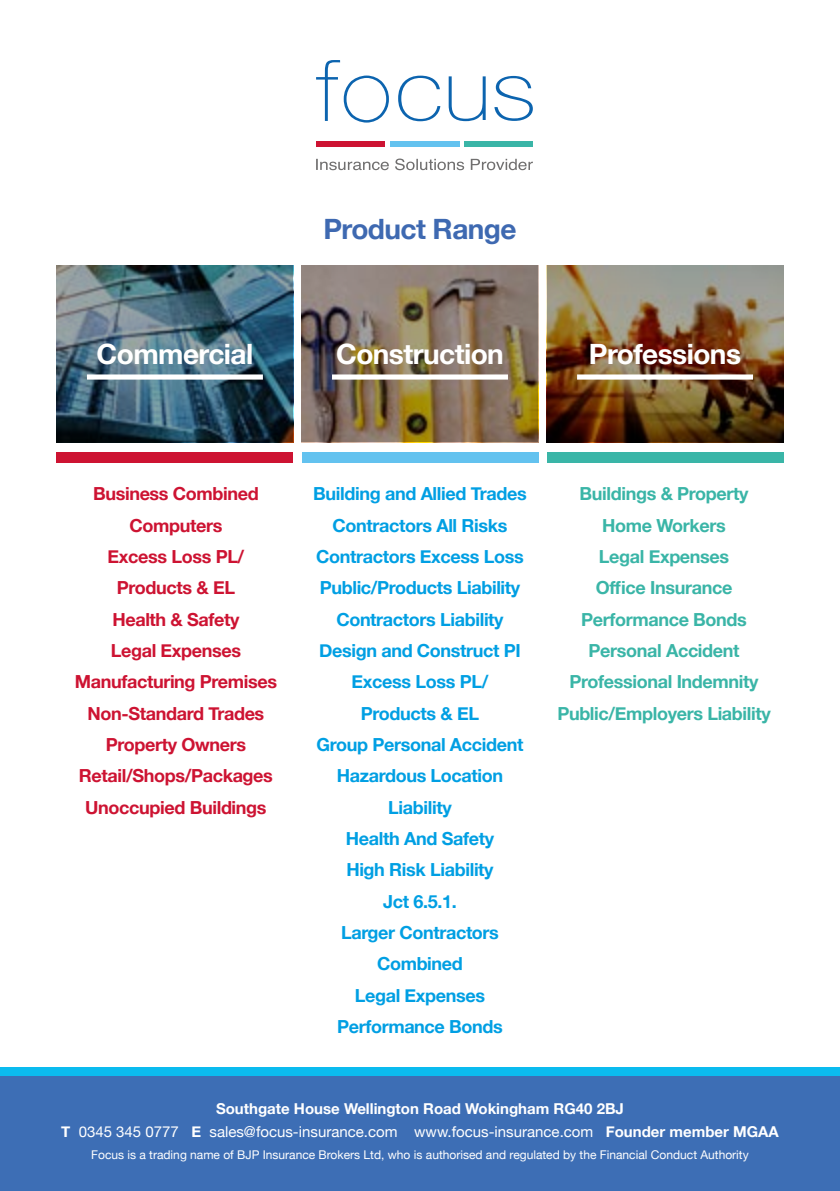
<style>
.page{position:relative;width:840px;height:1191px;background:#fff}
.page>*{position:absolute;margin:0;border:0;box-sizing:border-box;transform-origin:0 0}
.t1{font:700 28px "Helvetica Neue";letter-spacing:-.02em;color:#fff}
.t2{font:700 28px "Helvetica Neue";letter-spacing:-.02em;color:#3e69b1}
.t3{font:700 18px/31.4px "Helvetica Neue";letter-spacing:-.02em;color:#009fe3;text-align:center}
.t4{font:700 18px/31.4px "Helvetica Neue";letter-spacing:-.02em;color:#cd1332;text-align:center}
.t5{font:700 18px/31.4px "Helvetica Neue";letter-spacing:-.02em;color:#3ab5a7;text-align:center}
.t6{font:700 15px/22.4px "Helvetica Neue";color:#fff;text-align:center}
.t7{font:12px "Helvetica Neue";color:#fff}
.s1{font-weight:400}
</style>
<div class="page">
<div style="left:0;top:1067px;width:839px;height:124px;background:#0bbbef"></div>
<div style="left:0;top:1076px;width:839px;height:115px;background:#3d6eb5"></div>
<svg style="left:398px;top:76px;width:42px;height:45px"></svg>
<svg style="left:448px;top:76px;width:37px;height:45px"></svg>
<svg style="left:494px;top:76px;width:38px;height:45px"></svg>
<svg style="left:316px;top:60px;width:72px;height:63px"></svg>
<div style="left:316px;top:141px;width:69px;height:5px;background:#cd1332"></div>
<div style="left:463px;top:141px;width:69px;height:5px;background:#3ab5a7"></div>
<div style="left:389px;top:141px;width:70px;height:5px;background:#63c2ef"></div>
<svg style="left:316px;top:158px;width:216px;height:12px"></svg>
<img style="left:301px;top:266px;width:236px;height:176px">
<img style="left:546px;top:266px;width:236px;height:176px">
<img style="left:57px;top:266px;width:236px;height:176px">
<div style="left:57px;top:452px;width:236px;height:10px;background:#cd1332"></div>
<div style="left:301px;top:452px;width:237px;height:10px;background:#63c2ef"></div>
<div style="left:546px;top:452px;width:236px;height:10px;background:#3ab5a7"></div>
<div style="left:332px;top:374px;width:175px;height:5px;background:#fff"></div>
<div style="left:87px;top:374px;width:176px;height:5px;background:#fff"></div>
<div style="left:576px;top:374px;width:176px;height:5px;background:#fff"></div>
<h1 class="t2" style="left:323px;top:207px;width:194px">Product Range</h1>
<h1 class="t1" style="left:96px;top:332px;width:158px">Commercial</h1>
<h1 class="t1" style="left:336px;top:332px;width:169px">Construction</h1>
<h1 class="t1" style="left:588px;top:332px;width:154px">Professions</h1>
<p class="t4" style="left:75px;top:478px;width:204px">Business Combined<br>Computers<br>Excess Loss PL/<br>Products &amp; EL<br>Health &amp; Safety<br>Legal Expenses<br>Manufacturing Premises<br>Non-Standard Trades<br>Property Owners<br>Retail/Shops/Packages<br>Unoccupied Buildings</p>
<p class="t3" style="left:313px;top:478px;width:215px">Building and Allied Trades<br>Contractors All Risks<br>Contractors Excess Loss<br>Public/Products Liability<br>Contractors Liability<br>Design and Construct PI<br>Excess Loss PL/<br>Products &amp; EL<br>Group Personal Accident<br>Hazardous Location<br>Liability<br>Health And Safety<br>High Risk Liability<br>Jct 6.5.1.<br>Larger Contractors<br>Combined<br>Legal Expenses<br>Performance Bonds</p>
<p class="t5" style="left:557px;top:478px;width:215px">Buildings &amp; Property<br>Home Workers<br>Legal Expenses<br>Office Insurance<br>Performance Bonds<br>Personal Accident<br>Professional Indemnity<br>Public/Employers Liability</p>
<p class="t6" style="left:61px;top:1098px;width:718px">Southgate House Wellington Road Wokingham RG40 2BJ<br>T <span class="s1">0345 345 0777</span> E <span class="s1">sales@focus-insurance.com www.focus-insurance.com</span> Founder member MGAA</p>
<p class="t7" style="left:91px;top:1146px;width:658px">Focus is a trading name of BJP Insurance Brokers Ltd, who is authorised and regulated by the Financial Conduct Authority</p>
</div>
